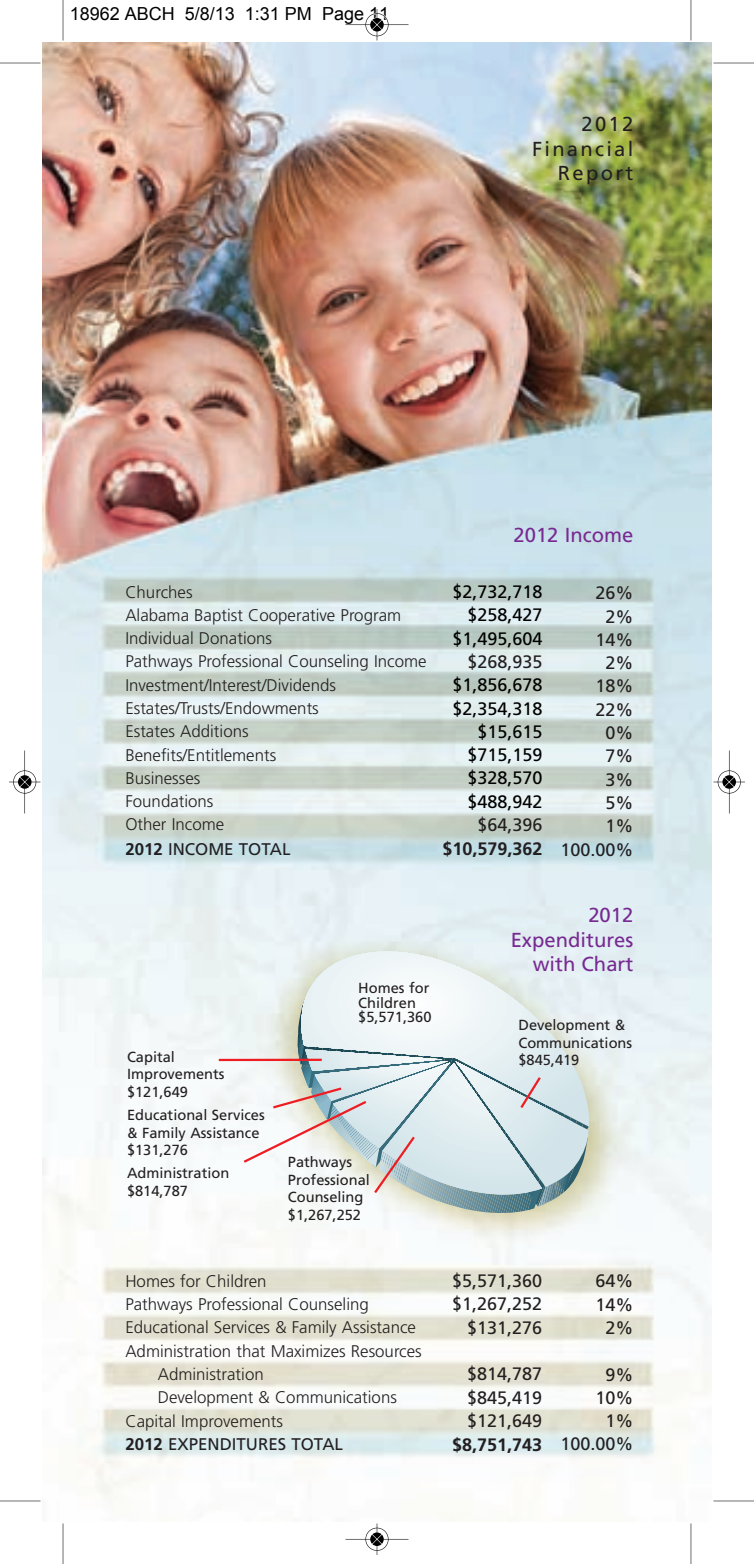
<style>
.page{position:relative;width:754px;height:1564px;background:#fff}
.page>*{position:absolute;margin:0;border:0;box-sizing:border-box;transform-origin:0 0}
.t1{font:20.25px/24.3px "Frutiger";color:#772a91;text-align:right}
.t2{font:20.25px/24.3px "Frutiger";letter-spacing:.11em;color:#231f20;text-align:right}
.t3{font:18px/23.4px "Frutiger";color:#231f20;text-align:right}
.t4{font:18px/23.4px "Frutiger";color:#000;text-align:right}
.t5{font:18px "Arial";color:#000}
.t6{font:700 18px "Frutiger";color:#231f20}
.t7{font:300 16.88px/23.4px "Frutiger";color:#231f20}
.t8{font:16.88px "Frutiger";color:#231f20}
.t9{font:14.62px/17.6px "Frutiger";color:#231f20}
.s1{font-weight:700}
.s2{font-weight:400}
</style>
<div class="page">
<img style="left:43px;top:43px;width:668px;height:1478px">
<hr style="left:219px;top:1059px;width:103px;height:2px;background:#ee1d23">
<svg style="left:244px;top:951px;width:345px;height:263px"></svg>
<hr style="left:63px;top:0;width:1px;height:40px;background:#000">
<hr style="left:0;top:63px;width:40px;height:1px;background:#000">
<hr style="left:690px;top:0;width:1px;height:40px;background:#000">
<hr style="left:713px;top:63px;width:41px;height:1px;background:#000">
<hr style="left:63px;top:1523px;width:1px;height:41px;background:#000">
<hr style="left:0;top:1500px;width:40px;height:1px;background:#000">
<hr style="left:690px;top:1523px;width:1px;height:41px;background:#000">
<hr style="left:713px;top:1500px;width:41px;height:1px;background:#000">
<hr style="left:345px;top:24px;width:63px;height:1px;background:#000">
<hr style="left:377px;top:9px;width:1px;height:31px;background:#000">
<svg style="left:365px;top:13px;width:24px;height:24px"></svg>
<hr style="left:345px;top:1539px;width:63px;height:1px;background:#000">
<hr style="left:377px;top:1523px;width:1px;height:32px;background:#000">
<svg style="left:365px;top:1527px;width:24px;height:24px"></svg>
<hr style="left:24px;top:750px;width:1px;height:63px;background:#000">
<hr style="left:9px;top:782px;width:31px;height:1px;background:#000">
<svg style="left:13px;top:770px;width:24px;height:24px"></svg>
<hr style="left:729px;top:750px;width:1px;height:63px;background:#000">
<hr style="left:713px;top:782px;width:32px;height:1px;background:#000">
<svg style="left:717px;top:770px;width:24px;height:24px"></svg>
<p class="t5" style="left:70px;top:2px;width:321px">18962 ABCH 5/8/13 1:31 PM Page 11</p>
<p class="t2" style="left:532px;top:112px;width:103px">2012<br>Financial<br>Report</p>
<p class="t7" style="left:125px;top:580px;width:303px">Churches<br>Alabama Baptist Cooperative Program<br>Individual Donations<br>Pathways Professional Counseling Income<br>Investment/Interest/Dividends<br>Estates/Trusts/Endowments<br>Estates Additions<br>Benefits/Entitlements<br>Businesses<br>Foundations<br>Other Income<br><span class="s1">2012</span> <span class="s2">INCOME TOTAL</span></p>
<p class="t1" style="left:513px;top:522px;width:121px">2012 Income</p>
<p class="t4" style="left:452px;top:580px;width:92px">$2,732,718 $258,427 $1,495,604</p>
<p class="t3" style="left:467px;top:650px;width:77px">$268,935</p>
<p class="t4" style="left:452px;top:673px;width:92px">$1,856,678 $2,354,318 $15,615 $715,159 $328,570 $488,942</p>
<p class="t3" style="left:477px;top:813px;width:67px">$64,396</p>
<p class="t6" style="left:442px;top:838px;width:102px">$10,579,362</p>
<p class="t3" style="left:560px;top:581px;width:75px">26%<br>2%<br>14%<br>2%<br>18%<br>22%<br>0%<br>7%<br>3%<br>5%<br>1%<br>100.00%</p>
<p class="t9" style="left:358px;top:980px;width:73px;line-height:15.8px">Homes for<br>Children</p>
<p class="t9" style="left:358px;top:1009px;width:75px">$5,571,360</p>
<p class="t9" style="left:127px;top:1048px;width:99px">Capital<br>Improvements $121,649</p>
<p class="t9" style="left:127px;top:1106px;width:139px">Educational Services &amp; Family Assistance $131,276</p>
<p class="t9" style="left:127px;top:1164px;width:104px">Administration $814,787</p>
<p class="t9" style="left:288px;top:1153px;width:84px">Pathways<br>Professional<br>Counseling $1,267,252</p>
<p class="t1" style="left:511px;top:903px;width:124px">2012<br>Expenditures with Chart</p>
<p class="t9" style="left:518px;top:1016px;width:115px">Development &amp;<br>Communications $845,419</p>
<p class="t7" style="left:125px;top:1269px;width:143px">Homes for Children</p>
<p class="t7" style="left:125px;top:1292px;width:245px">Pathways Professional Counseling</p>
<p class="t7" style="left:125px;top:1316px;width:292px">Educational Services &amp; Family Assistance</p>
<p class="t7" style="left:125px;top:1339px;width:298px">Administration that Maximizes Resources</p>
<p class="t7" style="left:158px;top:1362px;width:107px">Administration</p>
<p class="t7" style="left:158px;top:1386px;width:241px">Development &amp; Communications</p>
<p class="t7" style="left:125px;top:1409px;width:159px">Capital Improvements</p>
<p class="t8" style="left:125px;top:1434px;width:219px"><span class="s1">2012</span> EXPENDITURES TOTAL</p>
<p class="t3" style="left:452px;top:1269px;width:92px">$5,571,360 $1,267,252 $131,276</p>
<p class="t3" style="left:467px;top:1362px;width:77px;text-align:justify">$814,787 $845,419 $121,649</p>
<p class="t6" style="left:452px;top:1433px;width:92px">$8,751,743</p>
<p class="t3" style="left:595px;top:1269px;width:40px;text-align:center">64%<br>14%<br>2%</p>
<p class="t3" style="left:560px;top:1363px;width:75px">9%<br>10%<br>1%<br>100.00%</p>
</div>
